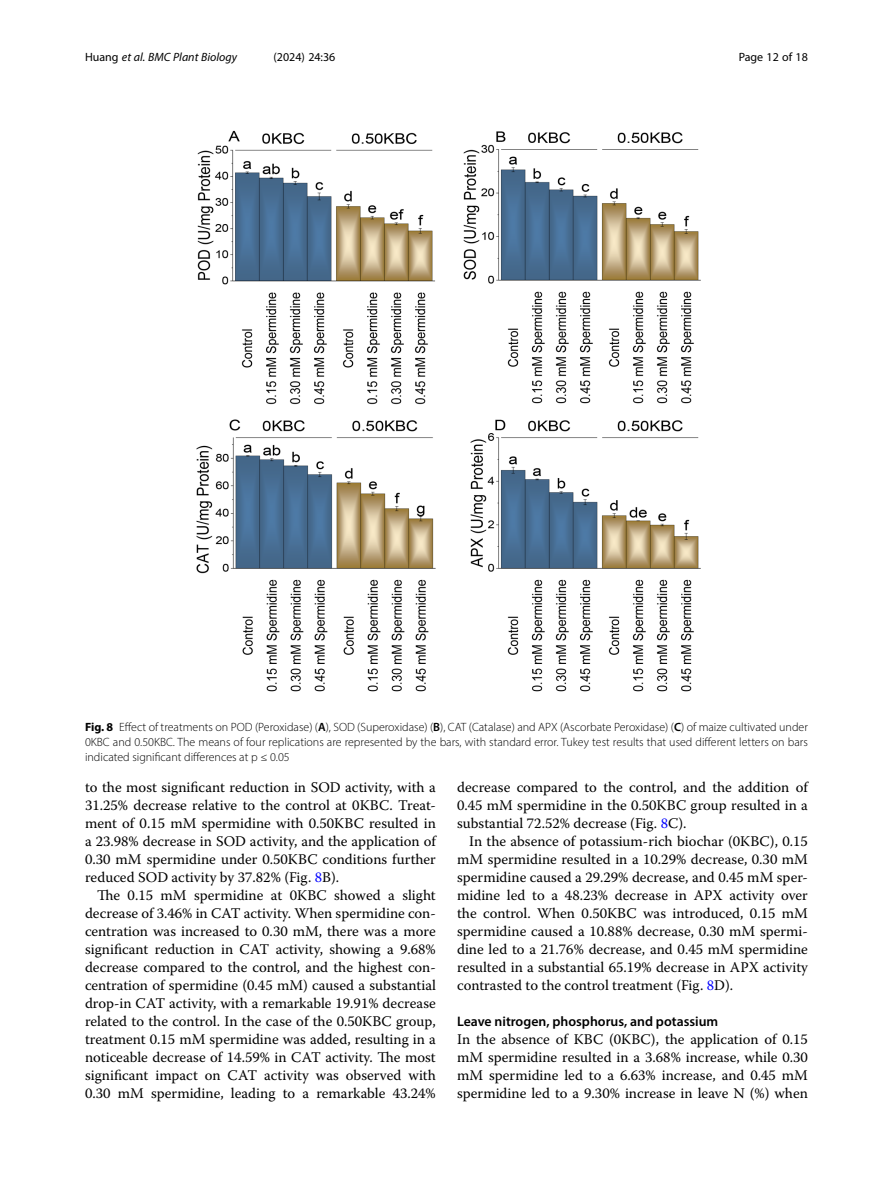
<style>
.page{position:relative;width:893px;height:1191px;background:#fff}
.page>*{position:absolute;margin:0;border:0;box-sizing:border-box;transform-origin:0 0}
.Body_Text_Indent{font:14.7px/18px "Warnock Pro";color:#000;text-align:justify}
.Body_Text{font:14.7px/18px "Warnock Pro";color:#000;text-align:justify}
.Head_2{font:600 13.8px "Myriad Pro";color:#000}
.Figure_Caption{font:300 12px/15px "Myriad Pro";color:#000;text-align:justify}
.t1{font:italic 12px "Myriad Pro";color:#000}
.t2{font:12px "Myriad Pro";color:#000}
.s1{font-style:normal}
.s2{font-weight:700}
.s3{font-weight:600}
.s4{color:#00f}
</style>
<div class="page">
<img style="left:196px;top:130px;width:505px;height:562px">
<p class="t1" style="left:85px;top:50px;width:154px"><span class="s1">Huang</span> et al. BMC Plant Biology</p>
<p class="t2" style="left:274px;top:50px;width:63px">(2024) 24:36</p>
<p class="t2" style="left:739px;top:50px;width:71px">Page 12 of 18</p>
<p class="Figure_Caption" style="left:85px;top:719px;width:724px"><span class="s2">Fig. 8</span> Effect of treatments on POD (Peroxidase) (<span class="s3">A</span>), SOD (Superoxidase) (<span class="s3">B</span>), CAT (Catalase) and APX (Ascorbate Peroxidase) (<span class="s3">C</span>) of maize cultivated under 0KBC and 0.50KBC. The means of four replications are represented by the bars, with standard error. Tukey test results that used different letters on bars indicated significant differences at p ≤ 0.05</p>
<p class="Body_Text_Indent" style="left:85px;top:778px;width:352px">to the most significant reduction in SOD activity, with a 31.25% decrease relative to the control at 0KBC. Treat&shy;ment of 0.15 mM spermidine with 0.50KBC resulted in a 23.98% decrease in SOD activity, and the application of 0.30 mM spermidine under 0.50KBC conditions further reduced SOD activity by 37.82% (Fig. <span class="s4">8</span>B).</p>
<p class="Body_Text_Indent" style="left:85px;top:886px;width:352px;text-indent:12px">The 0.15 mM spermidine at 0KBC showed a slight decrease of 3.46% in CAT activity. When spermidine con&shy;centration was increased to 0.30 mM, there was a more significant reduction in CAT activity, showing a 9.68% decrease compared to the control, and the highest con&shy;centration of spermidine (0.45 mM) caused a substantial drop-in CAT activity, with a remarkable 19.91% decrease related to the control. In the case of the 0.50KBC group, treatment 0.15 mM spermidine was added, resulting in a noticeable decrease of 14.59% in CAT activity. The most significant impact on CAT activity was observed with 0.30 mM spermidine, leading to a remarkable 43.24%</p>
<p class="Body_Text_Indent" style="left:457px;top:778px;width:352px">decrease compared to the control, and the addition of 0.45 mM spermidine in the 0.50KBC group resulted in a substantial 72.52% decrease (Fig. <span class="s4">8</span>C).</p>
<p class="Body_Text_Indent" style="left:457px;top:832px;width:352px;text-indent:12px">In the absence of potassium-rich biochar (0KBC), 0.15 mM spermidine resulted in a 10.29% decrease, 0.30 mM spermidine caused a 29.29% decrease, and 0.45 mM sper&shy;midine led to a 48.23% decrease in APX activity over the control. When 0.50KBC was introduced, 0.15 mM spermidine caused a 10.88% decrease, 0.30 mM spermi&shy;dine led to a 21.76% decrease, and 0.45 mM spermidine resulted in a substantial 65.19% decrease in APX activity contrasted to the control treatment (Fig. <span class="s4">8</span>D).</p>
<p class="Head_2" style="left:457px;top:1013px;width:263px">Leave nitrogen, phosphorus, and potassium</p>
<p class="Body_Text" style="left:457px;top:1030px;width:352px">In the absence of KBC (0KBC), the application of 0.15 mM spermidine resulted in a 3.68% increase, while 0.30 mM spermidine led to a 6.63% increase, and 0.45 mM spermidine led to a 9.30% increase in leave N (%) when</p>
</div>
